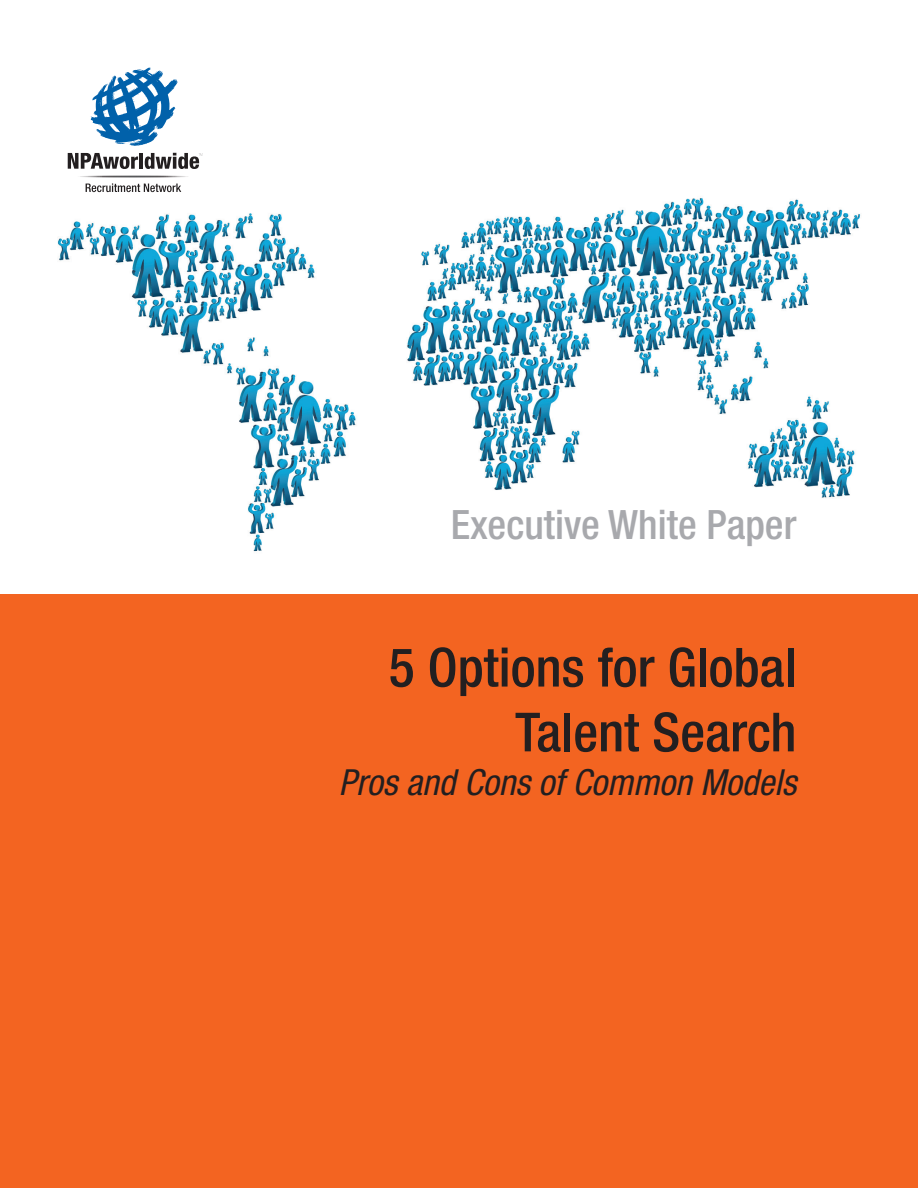
<style>
.page{position:relative;width:918px;height:1188px;background:#fff}
.page>*{position:absolute;margin:0;border:0;box-sizing:border-box;transform-origin:0 0}
.t1{font:500 condensed 54px/64.8px "Helvetica Neue LT Std";color:#231f20;text-align:right}
.t2{font:500 condensed 40.5px "Helvetica Neue LT Std";color:#a8a9ad}
.t3{font:italic condensed 36px "Helvetica Neue LT Std";color:#231f20}
</style>
<div class="page">
<img style="left:57px;top:189px;width:804px;height:363px">
<div style="left:0;top:594px;width:918px;height:594px;background:#f36421"></div>
<svg style="left:90px;top:68px;width:87px;height:78px"></svg>
<svg style="left:86px;top:183px;width:95px;height:9px"></svg>
<svg style="left:80px;top:176px;width:108px;height:1px"></svg>
<svg style="left:68px;top:153px;width:70px;height:16px"></svg>
<hr style="left:139px;top:153px;width:4px;height:16px;background:#231f20">
<svg style="left:145px;top:153px;width:57px;height:16px"></svg>
<p class="t2" style="left:451px;top:501px;width:347px">Executive White Paper</p>
<p class="t1" style="left:389px;top:634px;width:409px">5 Options for Global<br>Talent Search</p>
<p class="t3" style="left:339px;top:761px;width:459px">Pros and Cons of Common Models</p>
</div>
